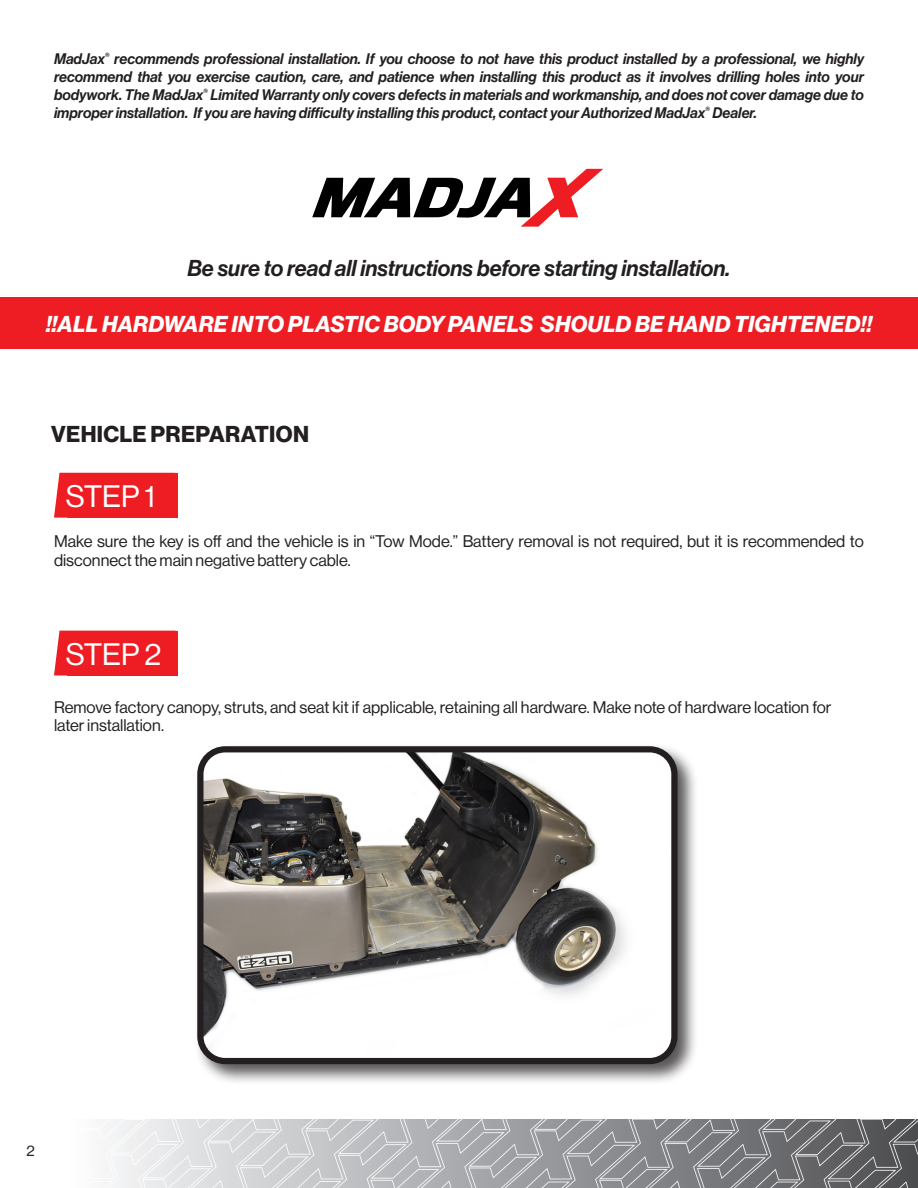
<style>
.page{position:relative;width:918px;height:1188px;background:#fff}
.page>*{position:absolute;margin:0;border:0;box-sizing:border-box;transform-origin:0 0}
.t1{font:30.45px "N Haas Grotesk DS Pro 55 Rg";color:#fff}
.t2{font:22.5px "N Haas Grotesk DS Pro 76 Bd It";letter-spacing:.015em;color:#fff}
.t3{font:22.5px "N Haas Grotesk DS Pro 66 Md It";letter-spacing:-.005em;color:#231f20}
.t4{font:22.5px "N Haas Grotesk DS Pro 75 Bd";letter-spacing:.015em;color:#231f20}
.t5{font:16.5px/19.8px "N Haas Grotesk DS Pro 55 Rg";color:#231f20}
.t6{font:15px/18px "N Haas Grotesk DS Pro 66 Md It";color:#231f20;text-align:justify}
.t7{font:15px "N Haas Grotesk DS Pro 55 Rg";color:#231f20}
</style>
<div class="page">
<img style="left:110px;top:1120px;width:808px;height:68px">
<div style="left:0;top:298px;width:918px;height:51px;background:#ee1d23"></div>
<svg style="left:54px;top:473px;width:13px;height:45px"></svg>
<div style="left:67px;top:473px;width:110px;height:45px;background:#ee1d23"></div>
<svg style="left:54px;top:631px;width:13px;height:44px"></svg>
<div style="left:67px;top:631px;width:110px;height:44px;background:#ee1d23"></div>
<div style="left:194px;top:743px;width:505px;height:342px;background:#231f20;opacity:.75"></div>
<img style="left:202px;top:749px;width:472px;height:312px">
<div style="left:197px;top:746px;width:481px;height:318px;border:6px solid #231f20;border-radius:25px"></div>
<svg style="left:312px;top:169px;width:291px;height:58px"></svg>
<p class="t6" style="left:54px;top:50px;width:812px">MadJax<sup>®</sup> recommends professional installation. If you choose to not have this product installed by a professional, we highly recommend that you exercise caution, care, and patience when installing this product as it involves drilling holes into your bodywork. The MadJax<sup>®</sup> Limited Warranty only covers defects in materials and workmanship, and does not cover damage due to improper installation. If you are having difficulty installing this product, contact your Authorized MadJax<sup>®</sup> Dealer.</p>
<p class="t3" style="left:187px;top:255px;width:545px">Be sure to read all instructions before starting installation.</p>
<p class="t2" style="left:46px;top:311px;width:828px">!!ALL HARDWARE INTO PLASTIC BODY PANELS SHOULD BE HAND TIGHTENED!!</p>
<p class="t4" style="left:51px;top:421px;width:259px">VEHICLE PREPARATION</p>
<p class="t1" style="left:66px;top:479px;width:91px">STEP 1</p>
<p class="t5" style="left:54px;top:531px;width:812px">Make sure the key is off and the vehicle is in “Tow Mode.” Battery removal is not required, but it is recommended to disconnect the main negative battery cable.</p>
<p class="t1" style="left:66px;top:637px;width:97px">STEP 2</p>
<p class="t5" style="left:54px;top:698px;width:779px;line-height:18px">Remove factory canopy, struts, and seat kit if applicable, retaining all hardware. Make note of hardware location for later installation.</p>
<p class="t7" style="left:26px;top:1143px;width:10px">2</p>
</div>
